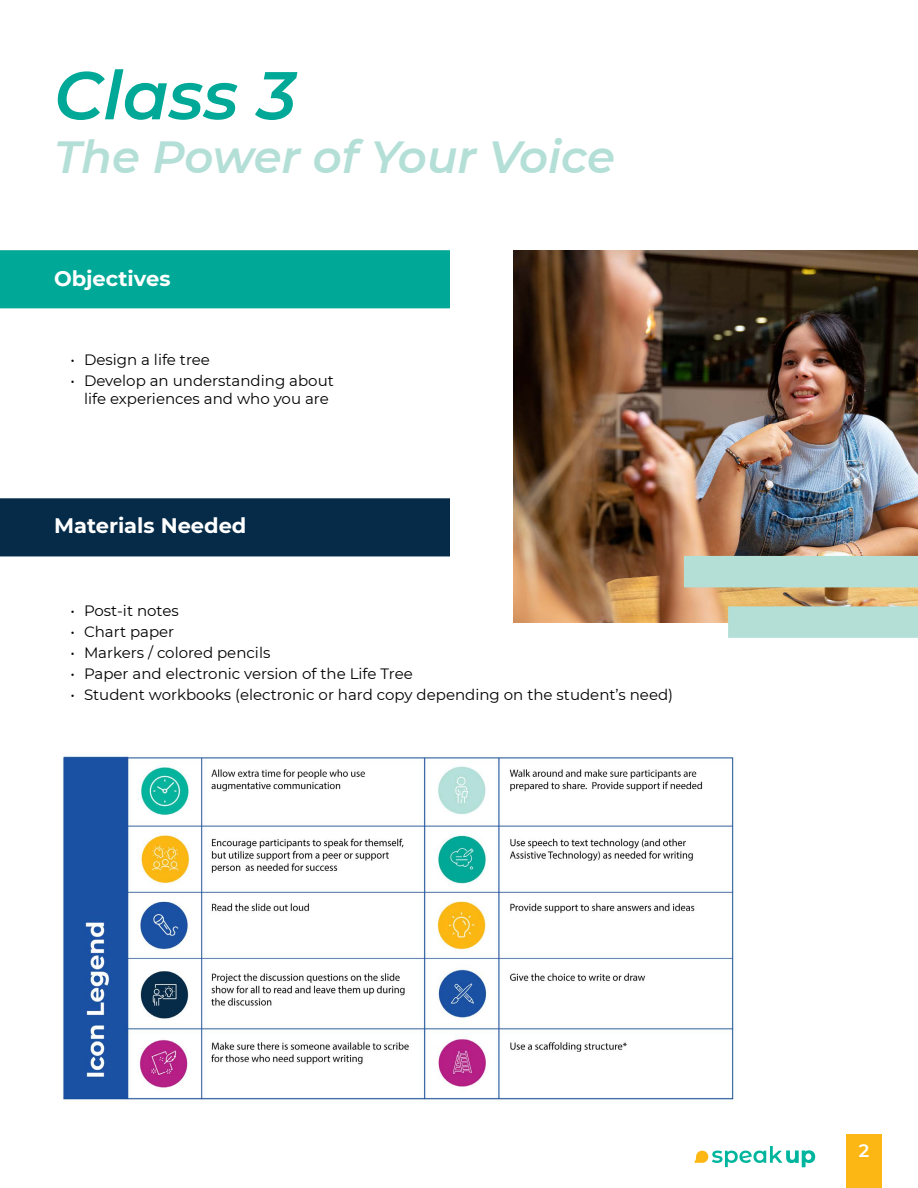
<style>
.page{position:relative;width:918px;height:1188px;background:#fff}
.page>*{position:absolute;margin:0;border:0;box-sizing:border-box;transform-origin:0 0}
.t1{font:italic 600 67.5px "Montserrat";color:#00a997}
.t2{font:italic 600 45px "Montserrat";color:#b3dfd7}
.t3{font:700 21px "Montserrat";color:#fff}
.t4{font:600 18px "Montserrat";color:#fff}
.t5{font:15px/18px "Montserrat";color:#000;text-align:center}
</style>
<div class="page">
<svg style="left:694px;top:1146px;width:121px;height:21px"></svg>
<div style="left:846px;top:1134px;width:36px;height:54px;background:#fdb714"></div>
<img style="left:513px;top:250px;width:405px;height:373px">
<div style="left:0;top:250px;width:450px;height:58px;background:#00a997"></div>
<div style="left:0;top:498px;width:450px;height:58px;background:#052b48"></div>
<img style="left:63px;top:754px;width:671px;height:347px">
<div style="left:684px;top:556px;width:234px;height:31px;background:#b3dfd7"></div>
<div style="left:728px;top:606px;width:190px;height:32px;background:#b3dfd7"></div>
<h1 class="t1" style="left:54px;top:48px;width:244px">Class 3</h1>
<h2 class="t2" style="left:54px;top:125px;width:562px">The Power of Your Voice</h2>
<h3 class="t3" style="left:54px;top:263px;width:118px">Objectives</h3>
<p class="t5" style="left:70px;top:350px;width:141px">• Design a life tree</p>
<p class="t5" style="left:70px;top:371px;width:265px">• Develop an understanding about life experiences and who you are</p>
<h3 class="t3" style="left:54px;top:511px;width:194px">Materials Needed</h3>
<p class="t5" style="left:70px;top:601px;width:110px">• Post-it notes</p>
<p class="t5" style="left:70px;top:622px;width:105px">• Chart paper</p>
<p class="t5" style="left:70px;top:643px;width:201px">• Markers / colored pencils</p>
<p class="t5" style="left:70px;top:664px;width:344px">• Paper and electronic version of the Life Tree</p>
<p class="t5" style="left:70px;top:685px;width:604px">• Student workbooks (electronic or hard copy depending on the student’s need)</p>
<p class="t4" style="left:859px;top:1138px;width:12px">2</p>
</div>
